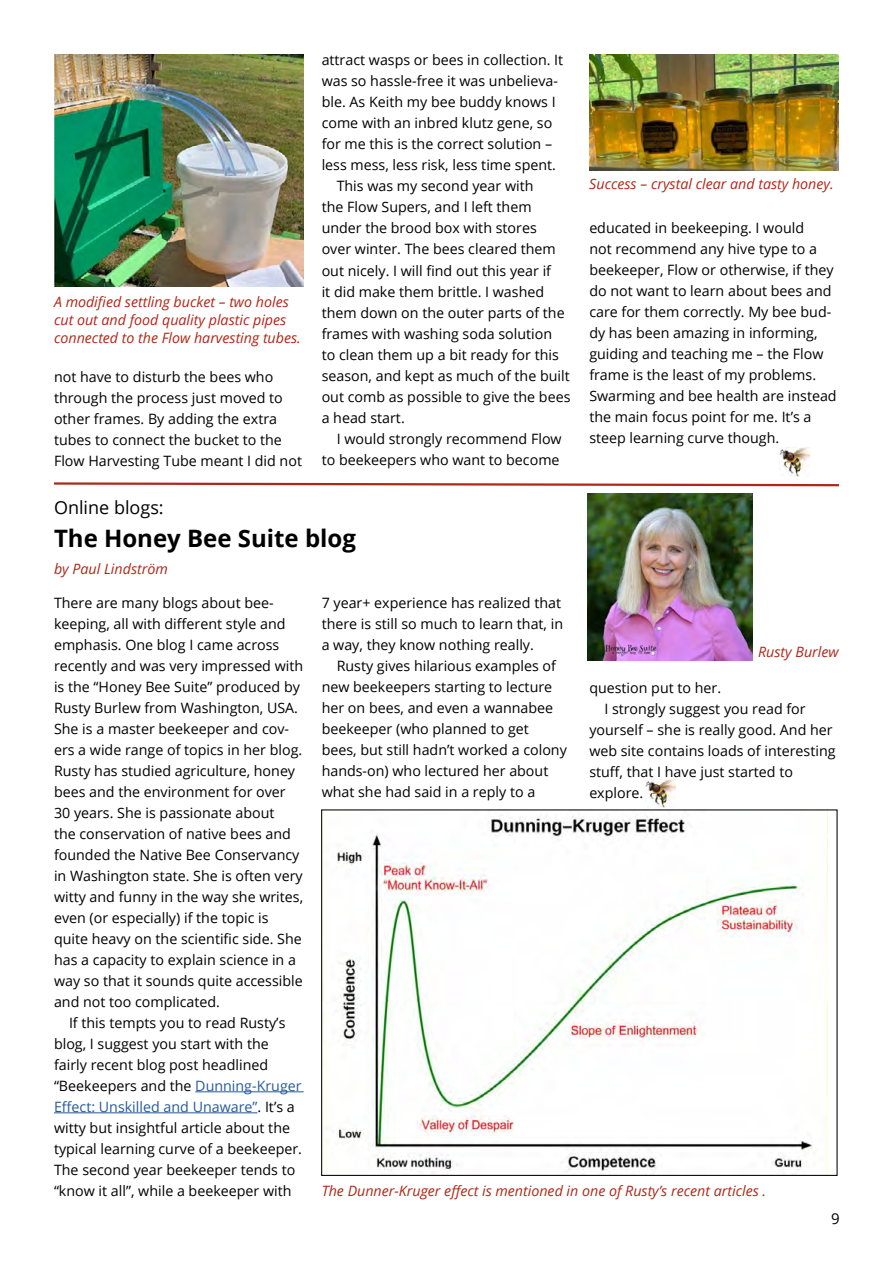
<style>
.page{position:relative;width:893px;height:1263px;background:#fff}
.page>*{position:absolute;margin:0;border:0;box-sizing:border-box;transform-origin:0 0}
.t1{font:700 24px "Open Sans";color:#000}
.t2{font:18px "Open Sans";color:#000}
.t3{font:15px "Open Sans";color:#000}
.t4{font:14.25px/21px "Open Sans";color:#000}
.t5{font:italic 14.25px/18px "Open Sans";color:#b02717}
.s1{color:#275b9b}
</style>
<div class="page">
<img style="left:779px;top:447px;width:30px;height:29px">
<img style="left:54px;top:54px;width:250px;height:232px">
<img style="left:589px;top:54px;width:250px;height:116px">
<svg style="left:54px;top:482px;width:785px;height:5px"></svg>
<hr style="left:195px;top:1091px;width:109px;height:1px;background:#275b9b">
<hr style="left:54px;top:1112px;width:203px;height:1px;background:#275b9b">
<img style="left:587px;top:494px;width:166px;height:166px">
<img style="left:323px;top:811px;width:505px;height:363px">
<img style="left:645px;top:779px;width:30px;height:29px">
<p class="t5" style="left:54px;top:292px;width:248px">A modified settling bucket – two holes cut out and food quality plastic pipes connected to the Flow harvesting tubes.</p>
<p class="t4" style="left:54px;top:366px;width:250px">not have to disturb the bees who through the process just moved to other frames. By adding the extra tubes to connect the bucket to the Flow Harvesting Tube meant I did not</p>
<p class="t4" style="left:322px;top:49px;width:243px">attract wasps or bees in collection. It</p>
<p class="t4" style="left:322px;top:70px;width:238px">was so hassle-free it was unbelieva-</p>
<p class="t4" style="left:322px;top:91px;width:235px">ble. As Keith my bee buddy knows I</p>
<p class="t4" style="left:322px;top:112px;width:232px">come with an inbred klutz gene, so</p>
<p class="t4" style="left:322px;top:133px;width:232px">for me this is the correct solution –</p>
<p class="t4" style="left:322px;top:154px;width:236px">less mess, less risk, less time spent.</p>
<p class="t4" style="left:337px;top:175px;width:198px">This was my second year with</p>
<p class="t4" style="left:322px;top:196px;width:211px">the Flow Supers, and I left them</p>
<p class="t4" style="left:322px;top:217px;width:217px">under the brood box with stores</p>
<p class="t4" style="left:322px;top:238px;width:236px">over winter. The bees cleared them</p>
<p class="t4" style="left:322px;top:259px;width:231px">out nicely. I will find out this year if</p>
<p class="t4" style="left:322px;top:280px;width:224px">it did make them brittle. I washed</p>
<p class="t4" style="left:322px;top:301px;width:244px">them down on the outer parts of the</p>
<p class="t4" style="left:322px;top:322px;width:232px">frames with washing soda solution</p>
<p class="t4" style="left:322px;top:343px;width:239px">to clean them up a bit ready for this</p>
<p class="t4" style="left:322px;top:364px;width:250px">season, and kept as much of the built</p>
<p class="t4" style="left:322px;top:385px;width:250px">out comb as possible to give the bees</p>
<p class="t4" style="left:322px;top:406px;width:85px">a head start.</p>
<p class="t4" style="left:337px;top:427px;width:227px">I would strongly recommend Flow</p>
<p class="t4" style="left:322px;top:448px;width:239px">to beekeepers who want to become</p>
<p class="t5" style="left:589px;top:175px;width:246px">Success – crystal clear and tasty honey.</p>
<p class="t4" style="left:589px;top:217px;width:249px">educated in beekeeping. I would<br>not recommend any hive type to a beekeeper, Flow or otherwise, if they do not want to learn about bees and care for them correctly. My bee bud&shy;dy has been amazing in informing, guiding and teaching me – the Flow frame is the least of my problems.<br>Swarming and bee health are instead the main focus point for me. It’s a steep learning curve though.</p>
<p class="t2" style="left:54px;top:495px;width:111px">Online blogs:</p>
<h1 class="t1" style="left:54px;top:521px;width:303px">The Honey Bee Suite blog</h1>
<p class="t5" style="left:54px;top:559px;width:115px">by Paul Lindström</p>
<p class="t4" style="left:54px;top:592px;width:251px">There are many blogs about bee&shy;keeping, all with different style and emphasis. One blog I came across recently and was very impressed with is the “Honey Bee Suite” produced by Rusty Burlew from Washington, USA.<br>She is a master beekeeper and cov&shy;ers a wide range of topics in her blog.<br>Rusty has studied agriculture, honey bees and the environment for over 30 years. She is passionate about<br>the conservation of native bees and founded the Native Bee Conservancy in Washington state. She is often very witty and funny in the way she writes, even (or especially) if the topic is quite heavy on the scientific side. She has a capacity to explain science in a way so that it sounds quite accessible and not too complicated.</p>
<p class="t4" style="left:54px;top:1012px;width:250px;text-indent:15px">If this tempts you to read Rusty’s blog, I suggest you start with the fairly recent blog post headlined “Beekeepers and the <span class="s1">Dunning-Kruger Effect: Unskilled and Unaware”</span>. It’s a witty but insightful article about the typical learning curve of a beekeeper.<br>The second year beekeeper tends to “know it all”, while a beekeeper with</p>
<p class="t4" style="left:322px;top:592px;width:243px">7 year+ experience has realized that there is still so much to learn that, in a way, they know nothing really.</p>
<p class="t4" style="left:322px;top:655px;width:247px;text-indent:15px">Rusty gives hilarious examples of new beekeepers starting to lecture her on bees, and even a wannabee beekeeper (who planned to get bees, but still hadn’t worked a colony hands-on) who lectured her about what she had said in a reply to a</p>
<p class="t5" style="left:758px;top:642px;width:82px">Rusty Burlew</p>
<p class="t4" style="left:589px;top:677px;width:133px">question put to her.</p>
<p class="t4" style="left:604px;top:698px;width:203px">I strongly suggest you read for</p>
<p class="t4" style="left:589px;top:719px;width:245px">yourself – she is really good. And her</p>
<p class="t4" style="left:589px;top:740px;width:248px">web site contains loads of interesting</p>
<p class="t4" style="left:589px;top:761px;width:205px">stuff, that I have just started to</p>
<p class="t4" style="left:589px;top:782px;width:56px">explore.</p>
<p class="t5" style="left:322px;top:1181px;width:446px">The Dunner-Kruger effect is mentioned in one of Rusty’s recent articles .</p>
<p class="t3" style="left:831px;top:1208px;width:10px">9</p>
</div>
